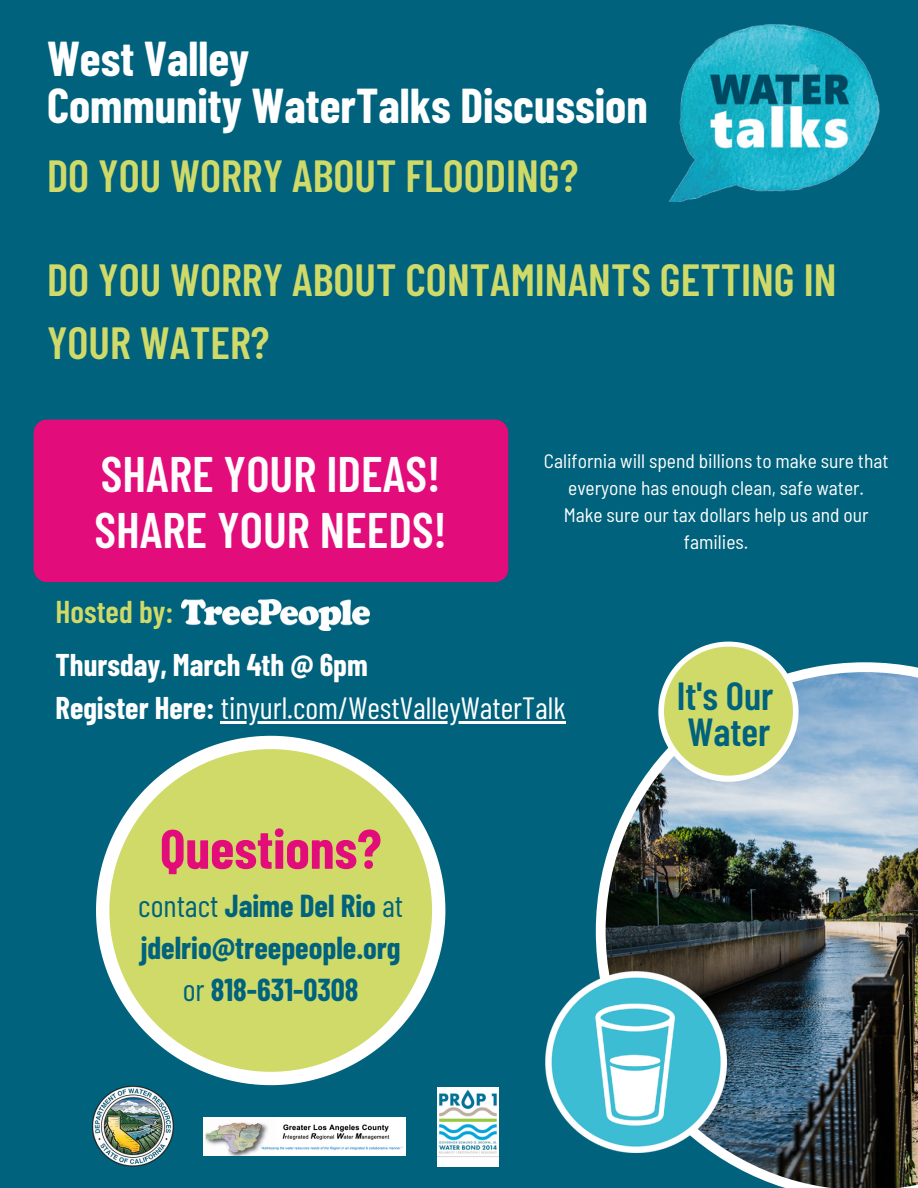
<style>
.page{position:relative;width:918px;height:1188px;background:#00627c}
.page>*{position:absolute;margin:0;border:0;box-sizing:border-box;transform-origin:0 0}
.t1{font:700 55.35px "Barlow Condensed";color:#e20c7b}
.t2{font:600 49.8px "Barlow Condensed";color:#fdfdfd}
.t3{font:700 47.85px "Barlow Condensed";color:#fff}
.t4{font:600 45px/63px "Barlow Condensed";color:#cfda69}
.t5{font:600 39.15px "Barlow Condensed";color:#00627c}
.t6{font:600 31.5px "Barlow Condensed";color:#cfda69}
.t7{font:700 31.05px/42px "Barlow Condensed";color:#00627c}
.t8{font:30.75px "Barlow Condensed";color:#fff}
.t9{font:700 30.75px "Barlow Condensed";color:#fff}
.t10{font:semi-condensed 19.5px/27px "Barlow";color:#fff;text-align:center}
.s1{font-weight:700}
.s2{font-weight:400}
</style>
<div class="page">
<hr style="left:221px;top:721px;width:345px;height:2px;background:#fff">
<img style="left:596px;top:662px;width:322px;height:526px">
<svg style="left:96px;top:736px;width:349px;height:349px"></svg>
<svg style="left:109px;top:749px;width:323px;height:323px;background:#b9ce78"></svg>
<img style="left:92px;top:1085px;width:81px;height:82px">
<img style="left:204px;top:1117px;width:201px;height:39px">
<img style="left:438px;top:1088px;width:60px;height:78px">
<svg style="left:658px;top:642px;width:141px;height:140px;background:#bacf89"></svg>
<img style="left:546px;top:972px;width:181px;height:181px">
<img style="left:181px;top:600px;width:188px;height:30px">
<div style="left:33px;top:419px;width:476px;height:164px;background:#e20c7b"></div>
<img style="left:669px;top:24px;width:211px;height:177px">
<p class="t3" style="left:47px;top:28px;width:204px">West Valley</p>
<p class="t3" style="left:47px;top:76px;width:602px">Community WaterTalks Discussion</p>
<p class="t4" style="left:47px;top:143px;width:533px">DO YOU WORRY ABOUT FLOODING?</p>
<p class="t4" style="left:47px;top:246px;width:791px">DO YOU WORRY ABOUT CONTAMINANTS GETTING IN<br>YOUR WATER?</p>
<p class="t2" style="left:101px;top:442px;width:341px">SHARE YOUR IDEAS!</p>
<p class="t2" style="left:94px;top:498px;width:354px">SHARE YOUR NEEDS!</p>
<p class="t6" style="left:56px;top:592px;width:119px">Hosted by:</p>
<p class="t10" style="left:544px;top:447px;width:346px">California will spend billions to make sure that everyone has enough clean, safe water.</p>
<p class="t10" style="left:564px;top:501px;width:306px">Make sure our tax dollars help us and our families.</p>
<p class="t9" style="left:56px;top:645px;width:314px">Thursday, March 4th @ 6pm</p>
<p class="t8" style="left:56px;top:688px;width:512px"><span class="s1">Register Here:</span> tinyurl.com/WestValleyWaterTalk</p>
<p class="t1" style="left:160px;top:813px;width:223px">Questions?</p>
<p class="t7" style="left:138px;top:884px;width:266px"><span class="s2">contact</span> Jaime Del Rio <span class="s2">at </span>jdelrio@treepeople.org</p>
<p class="t7" style="left:183px;top:968px;width:177px"><span class="s2">or</span> 818-631-0308</p>
<p class="t5" style="left:677px;top:671px;width:98px">It's Our</p>
<p class="t5" style="left:688px;top:707px;width:84px">Water</p>
</div>
